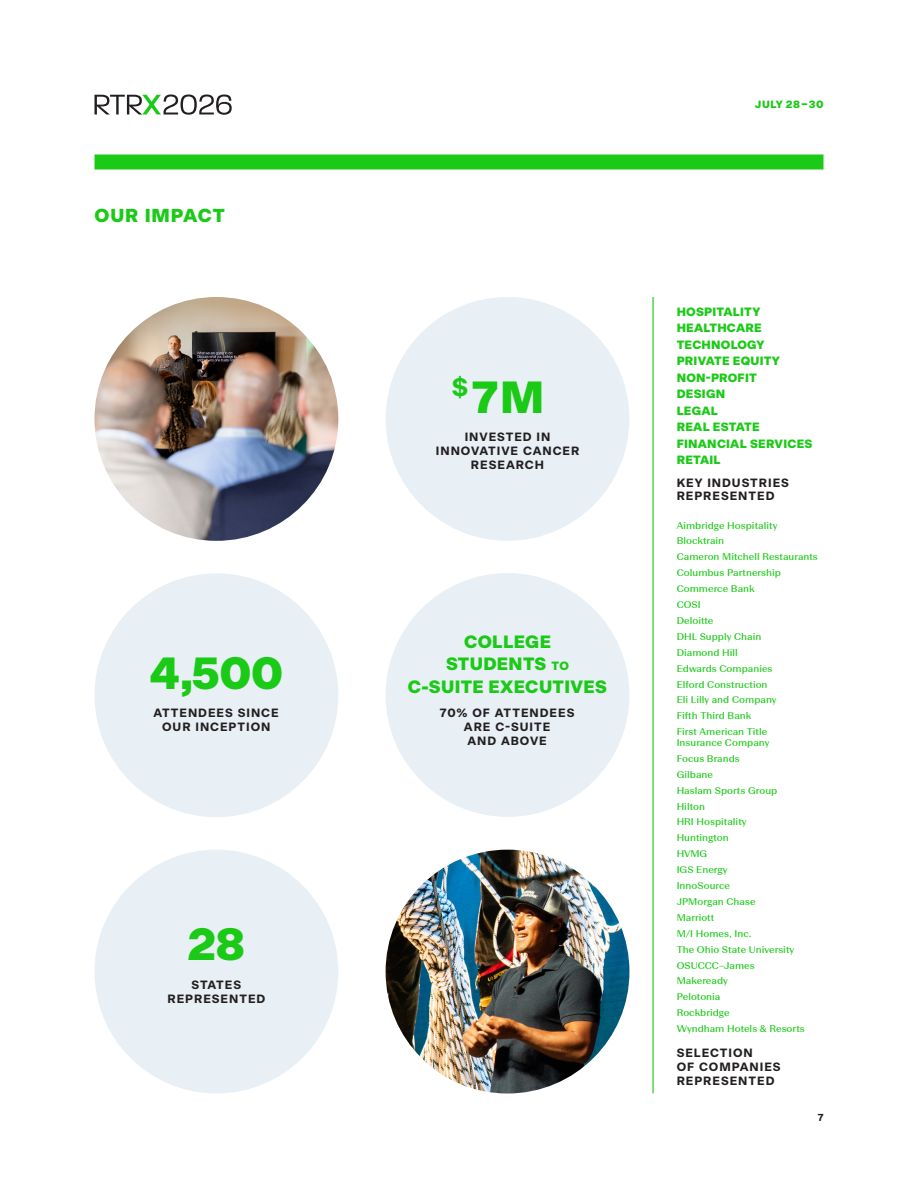
<style>
.page{position:relative;width:918px;height:1188px;background:#fff}
.page>*{position:absolute;margin:0;border:0;box-sizing:border-box;transform-origin:0 0}
.t1{font:900 45px "Beausite Classic";letter-spacing:-.01em;color:#1bca17}
.t2{font:900 18.75px "Beausite Classic";letter-spacing:.05em;color:#1bca17}
.t3{font:900 17.85px/22.5px "Beausite Classic";letter-spacing:.02em;color:#1bca17;text-align:center}
.t4{font:700 12px/13.8px "Beausite Classic";letter-spacing:.08em;color:#231f20;text-align:center}
.t5{font:900 12px "Beausite Classic";letter-spacing:.02em;color:#1bca17}
.t6{font:900 10.5px "Beausite Classic";letter-spacing:.05em;color:#1bca17}
.t7{font:700 10.2px "Beausite Classic";color:#231f20}
.t8{font:9.75px/10.6px "Beausite Fit";color:#1bca17}
.s1{font-size:12px}
</style>
<div class="page">
<hr style="left:652px;top:297px;width:2px;height:797px;background:#1bca17">
<div style="left:386px;top:297px;width:243px;height:244px;background:#e9f0f5;border-radius:50%"></div>
<div style="left:95px;top:573px;width:243px;height:244px;background:#e9f0f5;border-radius:50%"></div>
<div style="left:95px;top:850px;width:243px;height:244px;background:#e9f0f5;border-radius:50%"></div>
<div style="left:386px;top:573px;width:243px;height:244px;background:#e9f0f5;border-radius:50%"></div>
<img style="left:386px;top:850px;width:243px;height:244px;border-radius:122px">
<img style="left:94px;top:297px;width:244px;height:244px;border-radius:122px">
<div style="left:94px;top:154px;width:730px;height:16px;background:#1bca17"></div>
<svg style="left:94px;top:94px;width:138px;height:21px"></svg>
<p class="t2" style="left:94px;top:201px;width:132px">OUR IMPACT</p>
<p class="t1" style="left:150px;top:638px;width:135px">4,500</p>
<p class="t1" style="left:451px;top:362px;width:94px"><sup>$</sup>7M</p>
<p class="t4" style="left:436px;top:429px;width:145px">INVESTED IN<br>INNOVATIVE CANCER<br>RESEARCH</p>
<p class="t3" style="left:464px;top:629px;width:88px">COLLEGE</p>
<p class="t3" style="left:408px;top:651px;width:201px">STUDENTS <span class="s1">TO<br></span>C-SUITE EXECUTIVES</p>
<p class="t4" style="left:153px;top:705px;width:127px">ATTENDEES SINCE<br>OUR INCEPTION</p>
<p class="t4" style="left:440px;top:705px;width:136px">70% OF ATTENDEES<br>ARE C-SUITE<br>AND ABOVE</p>
<p class="t1" style="left:187px;top:910px;width:59px">28</p>
<p class="t4" style="left:192px;top:977px;width:51px">STATES</p>
<p class="t4" style="left:168px;top:991px;width:99px">REPRESENTED</p>
<p class="t6" style="left:755px;top:96px;width:70px">JULY 28 – 30</p>
<p class="t5" style="left:677px;top:302px;width:85px">HOSPITALITY</p>
<p class="t5" style="left:677px;top:319px;width:87px">HEALTHCARE</p>
<p class="t5" style="left:677px;top:335px;width:89px">TECHNOLOGY</p>
<p class="t5" style="left:677px;top:352px;width:105px">PRIVATE EQUITY</p>
<p class="t5" style="left:677px;top:368px;width:82px">NON-PROFIT</p>
<p class="t5" style="left:677px;top:385px;width:50px">DESIGN</p>
<p class="t5" style="left:677px;top:401px;width:43px">LEGAL</p>
<p class="t5" style="left:677px;top:418px;width:84px">REAL ESTATE</p>
<p class="t5" style="left:677px;top:434px;width:137px">FINANCIAL SERVICES</p>
<p class="t5" style="left:677px;top:451px;width:45px">RETAIL</p>
<p class="t4" style="left:677px;top:475px;width:114px;text-align:left">KEY INDUSTRIES<br>REPRESENTED</p>
<p class="t8" style="left:677px;top:519px;width:102px">Aimbridge Hospitality</p>
<p class="t8" style="left:677px;top:535px;width:49px">Blocktrain</p>
<p class="t8" style="left:677px;top:551px;width:143px">Cameron Mitchell Restaurants</p>
<p class="t8" style="left:677px;top:567px;width:106px">Columbus Partnership</p>
<p class="t8" style="left:677px;top:583px;width:79px">Commerce Bank</p>
<p class="t8" style="left:677px;top:599px;width:26px">COSI</p>
<p class="t8" style="left:677px;top:615px;width:38px">Deloitte</p>
<p class="t8" style="left:677px;top:631px;width:86px">DHL Supply Chain</p>
<p class="t8" style="left:677px;top:646px;width:63px">Diamond Hill</p>
<p class="t8" style="left:677px;top:662px;width:97px">Edwards Companies</p>
<p class="t8" style="left:677px;top:678px;width:92px">Elford Construction</p>
<p class="t8" style="left:677px;top:694px;width:101px">Eli Lilly and Company</p>
<p class="t8" style="left:677px;top:710px;width:76px">Fifth Third Bank</p>
<p class="t8" style="left:677px;top:726px;width:94px">First American Title<br>Insurance Company</p>
<p class="t8" style="left:677px;top:752px;width:65px">Focus Brands</p>
<p class="t8" style="left:677px;top:768px;width:38px">Gilbane</p>
<p class="t8" style="left:677px;top:784px;width:102px">Haslam Sports Group</p>
<p class="t8" style="left:677px;top:800px;width:30px">Hilton</p>
<p class="t8" style="left:677px;top:816px;width:71px">HRI Hospitality</p>
<p class="t8" style="left:677px;top:832px;width:53px">Huntington</p>
<p class="t8" style="left:677px;top:848px;width:32px">HVMG</p>
<p class="t8" style="left:677px;top:864px;width:52px">IGS Energy</p>
<p class="t8" style="left:677px;top:880px;width:55px">InnoSource</p>
<p class="t8" style="left:677px;top:896px;width:80px">JPMorgan Chase</p>
<p class="t8" style="left:677px;top:911px;width:39px">Marriott</p>
<p class="t8" style="left:677px;top:927px;width:76px">M/I Homes, Inc.</p>
<p class="t8" style="left:677px;top:943px;width:119px">The Ohio State University</p>
<p class="t8" style="left:677px;top:959px;width:80px">OSUCCC–James</p>
<p class="t8" style="left:677px;top:975px;width:53px">Makeready</p>
<p class="t8" style="left:677px;top:991px;width:45px">Pelotonia</p>
<p class="t8" style="left:677px;top:1007px;width:54px">Rockbridge</p>
<p class="t8" style="left:677px;top:1023px;width:130px">Wyndham Hotels &amp; Resorts</p>
<p class="t4" style="left:677px;top:1045px;width:106px;text-align:left">SELECTION<br>OF COMPANIES<br>REPRESENTED</p>
<p class="t7" style="left:818px;top:1109px;width:7px">7</p>
</div>
